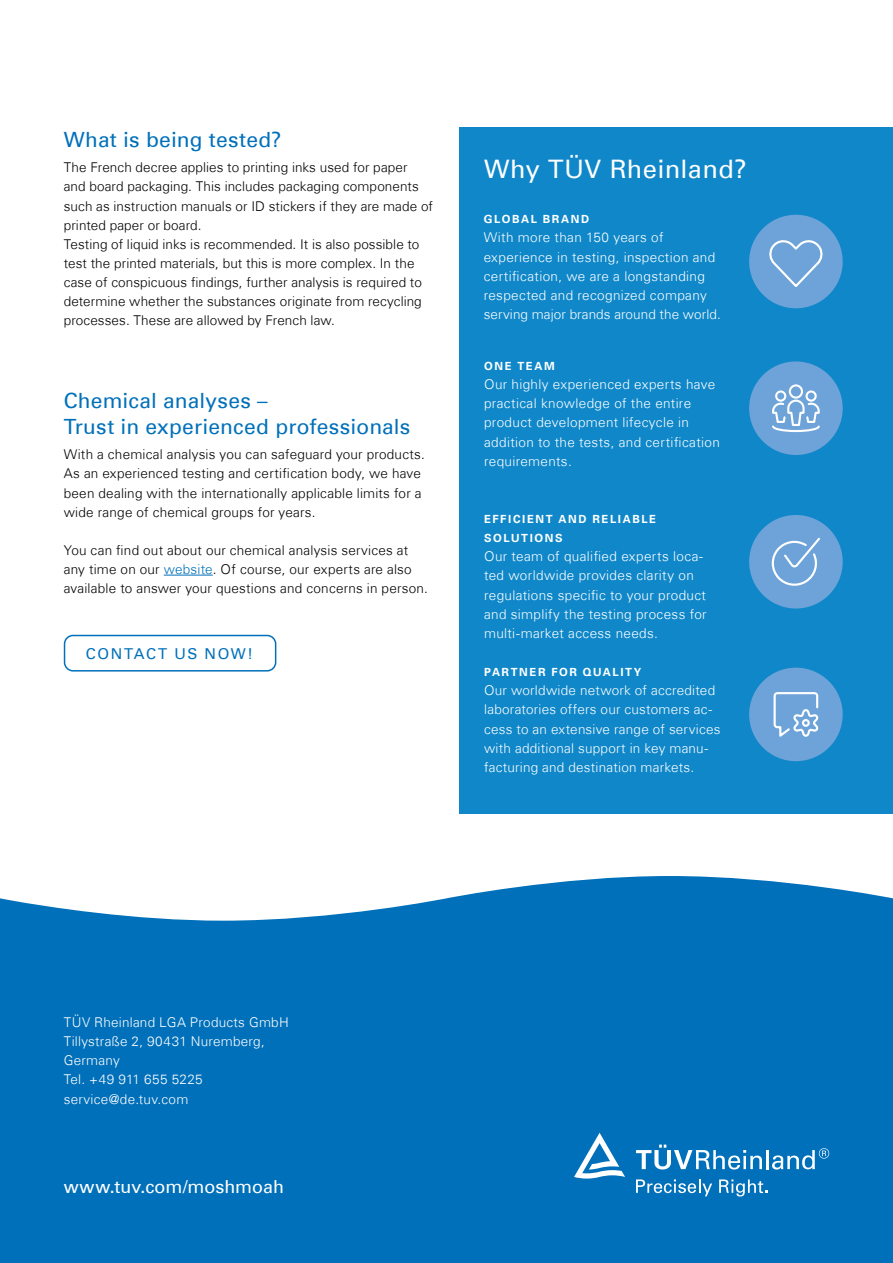
<style>
.page{position:relative;width:893px;height:1263px;background:#fff}
.page>*{position:absolute;margin:0;border:0;box-sizing:border-box;transform-origin:0 0}
._10_Trademark_Protection_Note_black{font:25.5px "Univers Com 55 Roman";letter-spacing:.015em;color:#fff}
._02_Subheadline___Intro{font:21px/25.5px "Univers Com 55 Roman";letter-spacing:.01em;color:#0070ba}
._03_Copy{font:18px "Univers Com 55 Roman";color:#fff}
._02_Subheadline___Intro-2{font:15px "Univers Com 55 Roman";letter-spacing:.11em;color:#0070ba}
._03_Copy-2{font:300 13.5px/19.2px "Univers Com 45";letter-spacing:.025em;color:#fff}
._06_Copytext_with_bulletpoints{font:300 13.5px/19.2px "Univers Com 45";letter-spacing:.005em;color:#000}
._03_Copy-3{font:300 13.5px/19.2px "Univers Com 45";letter-spacing:.015em;color:#000;text-align:justify}
._04_Copyheadline{font:700 11.25px/19.2px "Univers Com 65";letter-spacing:.145em;color:#fff}
.s1{color:#0070ba}
</style>
<div class="page">
<div style="left:459px;top:128px;width:434px;height:686px;background:#0f87c9"></div>
<div style="left:0;top:876px;width:893px;height:387px;background:#0070ba"></div>
<div style="left:749px;top:361px;width:94px;height:94px;background:#6da3d8;border-radius:50%"></div>
<svg style="left:772px;top:384px;width:48px;height:49px"></svg>
<div style="left:749px;top:215px;width:94px;height:93px;background:#6da3d8;border-radius:50%"></div>
<svg style="left:769px;top:240px;width:54px;height:47px"></svg>
<div style="left:749px;top:515px;width:94px;height:93px;background:#6da3d8;border-radius:50%"></div>
<svg style="left:771px;top:537px;width:49px;height:49px"></svg>
<div style="left:749px;top:668px;width:94px;height:93px;background:#6da3d8;border-radius:50%"></div>
<svg style="left:773px;top:692px;width:46px;height:45px"></svg>
<svg style="left:636px;top:1144px;width:126px;height:25px"></svg>
<hr style="left:766px;top:1150px;width:3px;height:19px;background:#fff">
<svg style="left:772px;top:1148px;width:57px;height:21px"></svg>
<svg style="left:574px;top:1133px;width:51px;height:45px"></svg>
<svg style="left:636px;top:1179px;width:76px;height:17px"></svg>
<svg style="left:719px;top:1179px;width:48px;height:17px"></svg>
<hr style="left:164px;top:575px;width:49px;height:1px;background:#0070ba">
<div style="left:64px;top:635px;width:212px;height:36px;border:2px solid #0070ba;border-radius:9px"></div>
<p class="_02_Subheadline___Intro" style="left:64px;top:127px;width:219px">What is being tested?</p>
<p class="_06_Copytext_with_bulletpoints" style="left:64px;top:158px;width:371px">The French decree applies to printing inks used for paper<br>and board packaging. This includes packaging components such as instruction manuals or ID stickers if they are made of printed paper or board.</p>
<p class="_06_Copytext_with_bulletpoints" style="left:64px;top:234px;width:360px">Testing of liquid inks is recommended. It is also possible to test the printed materials, but this is more complex. In the case of conspicuous findings, further analysis is required to determine whether the substances originate from recycling processes. These are allowed by French law.</p>
<p class="_02_Subheadline___Intro" style="left:64px;top:388px;width:348px">Chemical analyses –<br>Trust in experienced professionals</p>
<p class="_03_Copy-3" style="left:64px;top:445px;width:363px">With a chemical analysis you can safeguard your products.</p>
<p class="_03_Copy-3" style="left:64px;top:464px;width:359px">As an experienced testing and certification body, we have been dealing with the internationally applicable limits for a wide range of chemical groups for years.</p>
<p class="_03_Copy-3" style="left:64px;top:540px;width:366px;text-align:left">You can find out about our chemical analysis services at any time on our <span class="s1">website</span>. Of course, our experts are also available to answer your questions and concerns in person.</p>
<p class="_02_Subheadline___Intro-2" style="left:86px;top:644px;width:169px">CONTACT US NOW!</p>
<p class="_10_Trademark_Protection_Note_black" style="left:484px;top:154px;width:264px">Why TÜV Rheinland?</p>
<p class="_04_Copyheadline" style="left:484px;top:210px;width:107px">GLOBAL BRAND</p>
<p class="_03_Copy-2" style="left:484px;top:228px;width:239px">With more than 150 years of experience in testing, inspection and certification, we are a longstanding respected and recognized company serving major brands around the world.</p>
<p class="_04_Copyheadline" style="left:484px;top:356px;width:72px">ONE TEAM</p>
<p class="_03_Copy-2" style="left:484px;top:375px;width:237px">Our highly experienced experts have practical knowledge of the entire product development lifecycle in addition to the tests, and certification requirements.</p>
<p class="_04_Copyheadline" style="left:484px;top:509px;width:173px">EFFICIENT AND RELIABLE<br>SOLUTIONS</p>
<p class="_03_Copy-2" style="left:484px;top:547px;width:224px">Our team of qualified experts loca&shy;ted worldwide provides clarity on regulations specific to your product and simplify the testing process for multi-market access needs.</p>
<p class="_04_Copyheadline" style="left:484px;top:663px;width:159px">PARTNER FOR QUALITY</p>
<p class="_03_Copy-2" style="left:484px;top:681px;width:238px">Our worldwide network of accredited laboratories offers our customers ac&shy;cess to an extensive range of services with additional support in key manu&shy;facturing and destination markets.</p>
<p class="_03_Copy-2" style="left:64px;top:1012px;width:227px">TÜV Rheinland LGA Products GmbH</p>
<p class="_03_Copy-2" style="left:64px;top:1032px;width:203px">Tillystraße 2, 90431 Nuremberg,<br>Germany</p>
<p class="_03_Copy-2" style="left:64px;top:1070px;width:140px">Tel. +49 911 655 5225</p>
<p class="_03_Copy-2" style="left:64px;top:1089px;width:126px">service@de.tuv.com</p>
<p class="_03_Copy" style="left:64px;top:1175px;width:222px">www.tuv.com/moshmoah</p>
</div>
